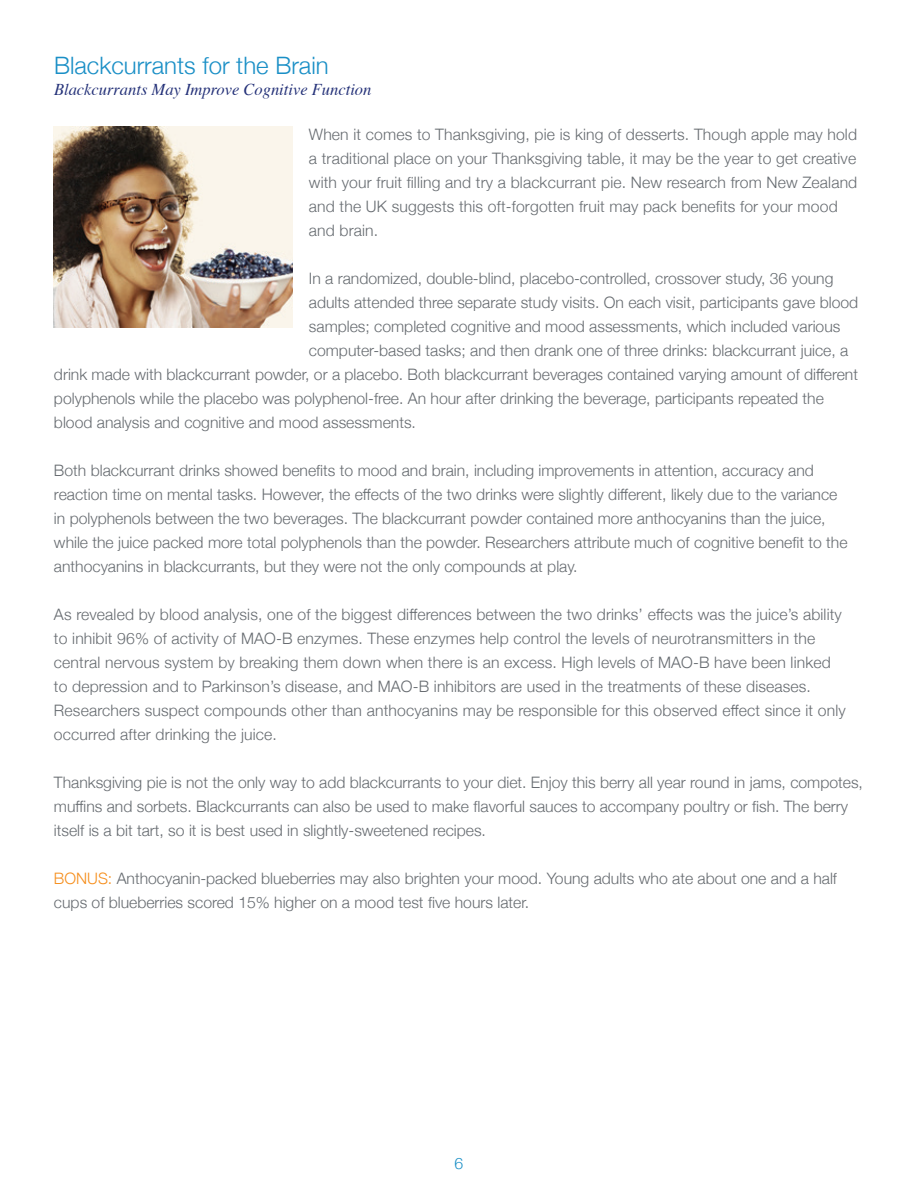
<style>
.page{position:relative;width:918px;height:1188px;background:#fff}
.page>*{position:absolute;margin:0;border:0;box-sizing:border-box;transform-origin:0 0}
.t1{font:300 24px "Helvetica Neue";color:#1a8fc6}
.t2{font:italic 16.5px "Times";color:#253279}
.t3{font:300 15.75px/24px "Helvetica Neue";color:#666b70}
.t4{font:300 15.75px "Helvetica Neue";color:#1a8fc6}
.s1{color:#f68f1e}
</style>
<div class="page">
<img style="left:54px;top:127px;width:239px;height:201px">
<h1 class="t1" style="left:54px;top:46px;width:276px">Blackcurrants for the Brain</h1>
<p class="t2" style="left:54px;top:75px;width:319px">Blackcurrants May Improve Cognitive Function</p>
<p class="t3" style="left:309px;top:121px;width:550px">When it comes to Thanksgiving, pie is king of desserts. Though apple may hold a traditional place on your Thanksgiving table, it may be the year to get creative with your fruit filling and try a blackcurrant pie. New research from New Zealand and the UK suggests this oft-forgotten fruit may pack benefits for your mood and brain.</p>
<p class="t3" style="left:309px;top:265px;width:526px">In a randomized, double-blind, placebo-controlled, crossover study, 36 young</p>
<p class="t3" style="left:309px;top:289px;width:551px">adults attended three separate study visits. On each visit, participants gave blood</p>
<p class="t3" style="left:309px;top:313px;width:533px">samples; completed cognitive and mood assessments, which included various</p>
<p class="t3" style="left:309px;top:337px;width:541px">computer-based tasks; and then drank one of three drinks: blackcurrant juice, a</p>
<p class="t3" style="left:54px;top:361px;width:806px">drink made with blackcurrant powder, or a placebo. Both blackcurrant beverages contained varying amount of different</p>
<p class="t3" style="left:54px;top:385px;width:771px">polyphenols while the placebo was polyphenol-free. An hour after drinking the beverage, participants repeated the</p>
<p class="t3" style="left:54px;top:409px;width:363px">blood analysis and cognitive and mood assessments.</p>
<p class="t3" style="left:54px;top:457px;width:795px">Both blackcurrant drinks showed benefits to mood and brain, including improvements in attention, accuracy and reaction time on mental tasks. However, the effects of the two drinks were slightly different, likely due to the variance in polyphenols between the two beverages. The blackcurrant powder contained more anthocyanins than the juice, while the juice packed more total polyphenols than the powder. Researchers attribute much of cognitive benefit to the anthocyanins in blackcurrants, but they were not the only compounds at play.</p>
<p class="t3" style="left:54px;top:601px;width:793px">As revealed by blood analysis, one of the biggest differences between the two drinks’ effects was the juice’s ability to inhibit 96% of activity of MAO-B enzymes. These enzymes help control the levels of neurotransmitters in the central nervous system by breaking them down when there is an excess. High levels of MAO-B have been linked to depression and to Parkinson’s disease, and MAO-B inhibitors are used in the treatments of these diseases.<br>Researchers suspect compounds other than anthocyanins may be responsible for this observed effect since it only occurred after drinking the juice.</p>
<p class="t3" style="left:54px;top:769px;width:810px">Thanksgiving pie is not the only way to add blackcurrants to your diet. Enjoy this berry all year round in jams, compotes, muffins and sorbets. Blackcurrants can also be used to make flavorful sauces to accompany poultry or fish. The berry itself is a bit tart, so it is best used in slightly-sweetened recipes.</p>
<p class="t3" style="left:54px;top:865px;width:785px"><span class="s1">BONUS:</span> Anthocyanin-packed blueberries may also brighten your mood. Young adults who ate about one and a half cups of blueberries scored 15% higher on a mood test five hours later.</p>
<p class="t4" style="left:455px;top:1151px;width:10px">6</p>
</div>
